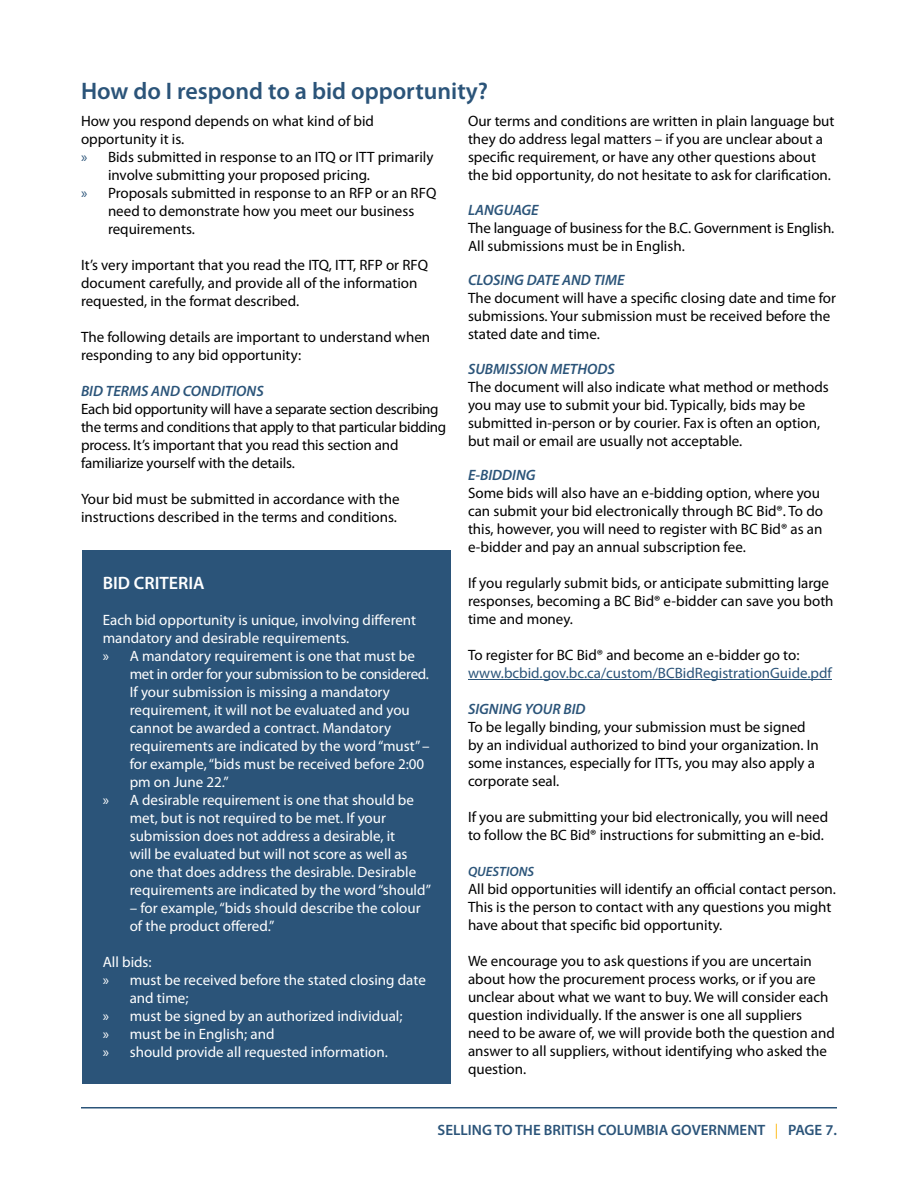
<style>
.page{position:relative;width:918px;height:1188px;background:#fff}
.page>*{position:absolute;margin:0;border:0;box-sizing:border-box;transform-origin:0 0}
.t1{font:600 24px "Myriad Pro";color:#2b5479}
.t2{font:600 18px "Myriad Pro";color:#fff}
.t3{font:15px/18px "Myriad Pro";color:#000}
.t4{font:15px/18px "Myriad Pro";color:#fff}
.t5{font:15px/18px "Myriad Pro";letter-spacing:-.02em;color:#000}
.t6{font:italic 600 15px "Myriad Pro";color:#2b5479}
.t7{font:15px "Myriad Pro";color:#2b5479}
.t8{font:600 15px "Myriad Pro";color:#2b5479}
.t9{font:15px "Myriad Pro";letter-spacing:-.02em;color:#fff}
.t10{font:italic 600 13.5px "Myriad Pro";color:#2b5479}
.s1{color:#2b5479}
.s2{font-weight:400;color:#fdb913}
</style>
<div class="page">
<hr style="left:81px;top:1107px;width:756px;height:1px;background:#2b5479">
<hr style="left:468px;top:679px;width:364px;height:1px;background:#2b5479">
<div style="left:82px;top:550px;width:369px;height:534px;background:#2b5479"></div>
<h1 class="t1" style="left:81px;top:76px;width:409px">How do I respond to a bid opportunity?</h1>
<p class="t3" style="left:81px;top:112px;width:295px">How you respond depends on what kind of bid</p>
<p class="t3" style="left:81px;top:130px;width:105px">opportunity it is.</p>
<p class="t3" style="left:81px;top:148px;width:354px"><span class="s1">»</span> Bids submitted in response to an ITQ or ITT primarily</p>
<p class="t3" style="left:108px;top:166px;width:264px">involve submitting your proposed pricing.</p>
<p class="t3" style="left:81px;top:184px;width:357px"><span class="s1">»</span> Proposals submitted in response to an RFP or an RFQ</p>
<p class="t3" style="left:108px;top:202px;width:308px">need to demonstrate how you meet our business</p>
<p class="t3" style="left:108px;top:220px;width:88px">requirements.</p>
<p class="t3" style="left:81px;top:256px;width:349px">It’s very important that you read the ITQ, ITT, RFP or RFQ document carefully, and provide all of the information requested, in the format described.</p>
<p class="t3" style="left:81px;top:328px;width:351px">The following details are important to understand when responding to any bid opportunity:</p>
<p class="t6" style="left:81px;top:381px;width:184px">BID TERMS AND CONDITIONS</p>
<p class="t5" style="left:81px;top:400px;width:367px">Each bid opportunity will have a separate section describing the terms and conditions that apply to that particular bidding process. It’s important that you read this section and familiarize yourself with the details.</p>
<p class="t3" style="left:81px;top:490px;width:320px">Your bid must be submitted in accordance with the instructions described in the terms and conditions.</p>
<p class="t2" style="left:103px;top:572px;width:103px">BID CRITERIA</p>
<p class="t4" style="left:103px;top:611px;width:315px">Each bid opportunity is unique, involving different</p>
<p class="t4" style="left:103px;top:629px;width:248px">mandatory and desirable requirements.</p>
<p class="t4" style="left:103px;top:647px;width:314px">» A mandatory requirement is one that must be</p>
<p class="t9" style="left:130px;top:665px;width:301px">met in order for your submission to be considered.</p>
<p class="t4" style="left:130px;top:683px;width:262px">If your submission is missing a mandatory</p>
<p class="t4" style="left:130px;top:701px;width:282px">requirement, it will not be evaluated and you</p>
<p class="t4" style="left:130px;top:719px;width:263px">cannot be awarded a contract. Mandatory</p>
<p class="t4" style="left:130px;top:737px;width:302px">requirements are indicated by the word “must” –</p>
<p class="t4" style="left:130px;top:755px;width:296px">for example, “bids must be received before 2:00</p>
<p class="t4" style="left:130px;top:773px;width:100px">pm on June 22.”</p>
<p class="t4" style="left:103px;top:791px;width:313px">» A desirable requirement is one that should be</p>
<p class="t4" style="left:130px;top:809px;width:258px">met, but is not required to be met. If your</p>
<p class="t4" style="left:130px;top:827px;width:267px">submission does not address a desirable, it</p>
<p class="t4" style="left:130px;top:845px;width:279px">will be evaluated but will not score as well as</p>
<p class="t4" style="left:130px;top:863px;width:288px">one that does address the desirable. Desirable</p>
<p class="t4" style="left:130px;top:881px;width:303px">requirements are indicated by the word “should”</p>
<p class="t4" style="left:130px;top:899px;width:292px">– for example, “bids should describe the colour of the product offered.”</p>
<p class="t4" style="left:103px;top:953px;width:50px">All bids:</p>
<p class="t4" style="left:103px;top:971px;width:325px">» must be received before the stated closing date</p>
<p class="t4" style="left:130px;top:989px;width:60px">and time;</p>
<p class="t4" style="left:103px;top:1007px;width:301px">» must be signed by an authorized individual;</p>
<p class="t4" style="left:103px;top:1025px;width:173px">» must be in English; and</p>
<p class="t4" style="left:103px;top:1043px;width:287px">» should provide all requested information.</p>
<p class="t3" style="left:468px;top:112px;width:368px">Our terms and conditions are written in plain language but they do address legal matters – if you are unclear about a specific requirement, or have any other questions about the bid opportunity, do not hesitate to ask for clarification.</p>
<p class="t6" style="left:468px;top:200px;width:72px">LANGUAGE</p>
<p class="t3" style="left:468px;top:218px;width:368px">The language of business for the B.C. Government is English.<br>All submissions must be in English.</p>
<p class="t6" style="left:468px;top:270px;width:158px">CLOSING DATE AND TIME</p>
<p class="t3" style="left:468px;top:289px;width:370px">The document will have a specific closing date and time for submissions. Your submission must be received before the stated date and time.</p>
<p class="t6" style="left:468px;top:359px;width:148px">SUBMISSION METHODS</p>
<p class="t3" style="left:468px;top:377px;width:362px">The document will also indicate what method or methods you may use to submit your bid. Typically, bids may be submitted in-person or by courier. Fax is often an option, but mail or email are usually not acceptable.</p>
<p class="t6" style="left:468px;top:465px;width:69px">E-BIDDING</p>
<p class="t3" style="left:468px;top:484px;width:357px">Some bids will also have an e-bidding option, where you can submit your bid electronically through BC Bid®. To do this, however, you will need to register with BC Bid® as an e-bidder and pay an annual subscription fee.</p>
<p class="t3" style="left:468px;top:574px;width:367px">If you regularly submit bids, or anticipate submitting large responses, becoming a BC Bid® e-bidder can save you both time and money.</p>
<p class="t3" style="left:468px;top:646px;width:333px">To register for BC Bid® and become an e-bidder go to:</p>
<p class="t7" style="left:468px;top:664px;width:366px">www.bcbid.gov.bc.ca/custom/BCBidRegistrationGuide.pdf</p>
<p class="t6" style="left:468px;top:699px;width:119px">SIGNING YOUR BID</p>
<p class="t3" style="left:468px;top:718px;width:352px">To be legally binding, your submission must be signed by an individual authorized to bind your organization. In some instances, especially for ITTs, you may also apply a corporate seal.</p>
<p class="t3" style="left:468px;top:808px;width:362px">If you are submitting your bid electronically, you will need to follow the BC Bid® instructions for submitting an e-bid.</p>
<p class="t10" style="left:468px;top:863px;width:68px">QUESTIONS</p>
<p class="t3" style="left:468px;top:880px;width:370px">All bid opportunities will identify an official contact person.<br>This is the person to contact with any questions you might have about that specific bid opportunity.</p>
<p class="t3" style="left:468px;top:952px;width:369px">We encourage you to ask questions if you are uncertain about how the procurement process works, or if you are unclear about what we want to buy. We will consider each question individually. If the answer is one all suppliers need to be aware of, we will provide both the question and answer to all suppliers, without identifying who asked the question.</p>
<p class="t8" style="left:438px;top:1120px;width:401px">SELLING TO THE BRITISH COLUMBIA GOVERNMENT <span class="s2">|</span> PAGE 7.</p>
</div>
